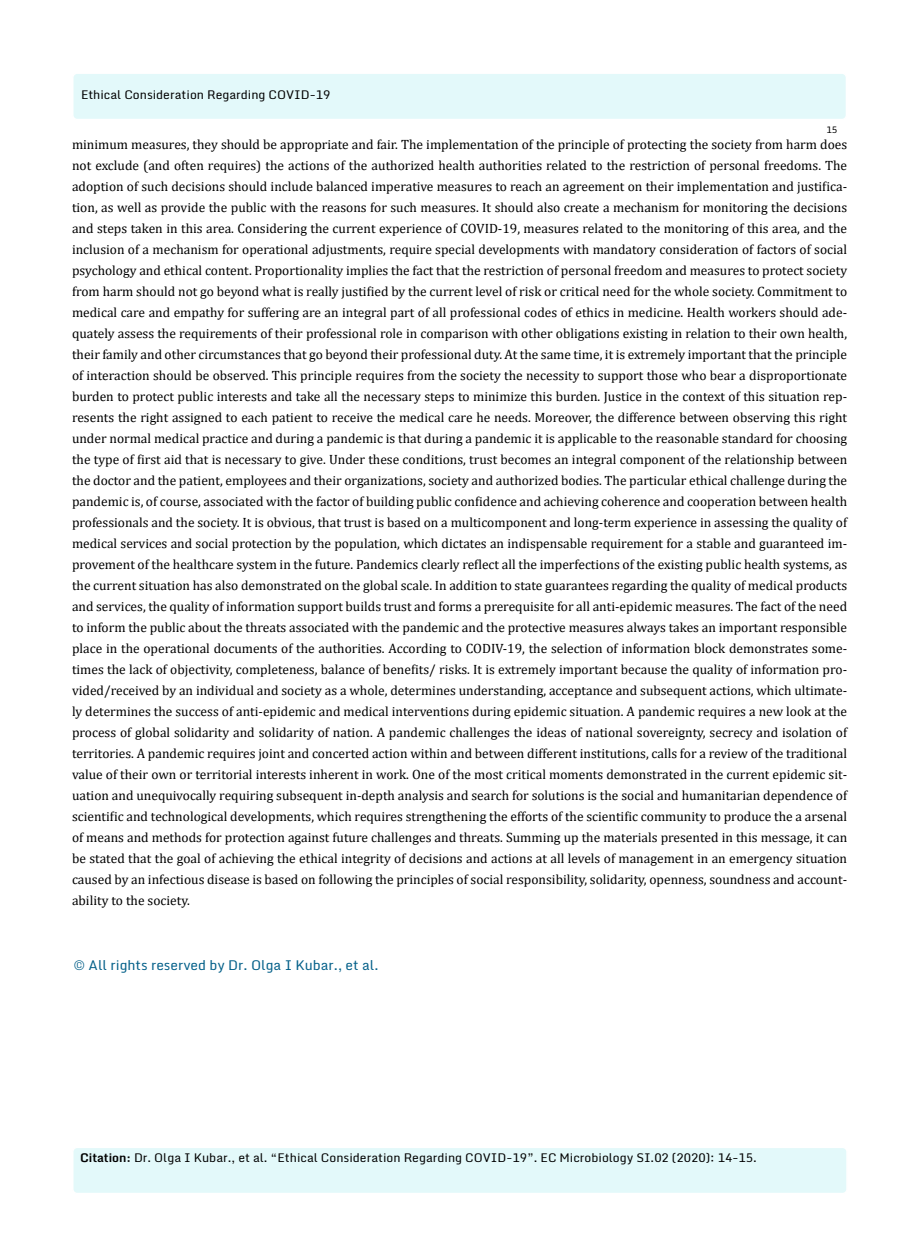
<style>
.page{position:relative;width:918px;height:1260px;background:#fff}
.page>*{position:absolute;margin:0;border:0;box-sizing:border-box;transform-origin:0 0}
.t1{font:13.5px/21px "Cambria";color:#000;text-align:justify}
.t2{font:13.5px "Monda";color:#046089}
.t3{font:12px "Monda";color:#000}
.t4{font:9px "Monda";color:#000}
.s1{font-weight:700}
</style>
<div class="page">
<div style="left:73px;top:73px;width:773px;height:47px;background:#e3f9fa;border-radius:4px"></div>
<div style="left:72px;top:72px;width:775px;height:48px;border:2px solid #fff;border-radius:4px"></div>
<div style="left:73px;top:1147px;width:774px;height:47px;background:#e3f9fa;border-radius:4px"></div>
<div style="left:72px;top:1147px;width:776px;height:47px;border:2px solid #fff;border-radius:4px"></div>
<p class="t3" style="left:81px;top:87px;width:251px">Ethical Consideration Regarding COVID-19</p>
<p class="t4" style="left:826px;top:124px;width:12px">15</p>
<p class="t1" style="left:72px;top:133px;width:777px">minimum measures, they should be appropriate and fair. The implementation of the principle of protecting the society from harm does not exclude (and often requires) the actions of the authorized health authorities related to the restriction of personal freedoms. The adoption of such decisions should include balanced imperative measures to reach an agreement on their implementation and justifica&shy;tion, as well as provide the public with the reasons for such measures. It should also create a mechanism for monitoring the decisions and steps taken in this area. Considering the current experience of COVID-19, measures related to the monitoring of this area, and the inclusion of a mechanism for operational adjustments, require special developments with mandatory consideration of factors of social psychology and ethical content. Proportionality implies the fact that the restriction of personal freedom and measures to protect society from harm should not go beyond what is really justified by the current level of risk or critical need for the whole society. Commitment to medical care and empathy for suffering are an integral part of all professional codes of ethics in medicine. Health workers should ade&shy;quately assess the requirements of their professional role in comparison with other obligations existing in relation to their own health, their family and other circumstances that go beyond their professional duty. At the same time, it is extremely important that the principle of interaction should be observed. This principle requires from the society the necessity to support those who bear a disproportionate burden to protect public interests and take all the necessary steps to minimize this burden. Justice in the context of this situation rep&shy;resents the right assigned to each patient to receive the medical care he needs. Moreover, the difference between observing this right under normal medical practice and during a pandemic is that during a pandemic it is applicable to the reasonable standard for choosing the type of first aid that is necessary to give. Under these conditions, trust becomes an integral component of the relationship between the doctor and the patient, employees and their organizations, society and authorized bodies. The particular ethical challenge during the pandemic is, of course, associated with the factor of building public confidence and achieving coherence and cooperation between health professionals and the society. It is obvious, that trust is based on a multicomponent and long-term experience in assessing the quality of medical services and social protection by the population, which dictates an indispensable requirement for a stable and guaranteed im&shy;provement of the healthcare system in the future. Pandemics clearly reflect all the imperfections of the existing public health systems, as the current situation has also demonstrated on the global scale. In addition to state guarantees regarding the quality of medical products and services, the quality of information support builds trust and forms a prerequisite for all anti-epidemic measures. The fact of the need to inform the public about the threats associated with the pandemic and the protective measures always takes an important responsible place in the operational documents of the authorities. According to CODIV-19, the selection of information block demonstrates some&shy;times the lack of objectivity, completeness, balance of benefits/ risks. It is extremely important because the quality of information pro&shy;vided/received by an individual and society as a whole, determines understanding, acceptance and subsequent actions, which ultimate&shy;ly determines the success of anti-epidemic and medical interventions during epidemic situation. A pandemic requires a new look at the process of global solidarity and solidarity of nation. A pandemic challenges the ideas of national sovereignty, secrecy and isolation of territories. A pandemic requires joint and concerted action within and between different institutions, calls for a review of the traditional value of their own or territorial interests inherent in work. One of the most critical moments demonstrated in the current epidemic sit&shy;uation and unequivocally requiring subsequent in-depth analysis and search for solutions is the social and humanitarian dependence of scientific and technological developments, which requires strengthening the efforts of the scientific community to produce the a arsenal of means and methods for protection against future challenges and threats. Summing up the materials presented in this message, it can be stated that the goal of achieving the ethical integrity of decisions and actions at all levels of management in an emergency situation caused by an infectious disease is based on following the principles of social responsibility, solidarity, openness, soundness and account&shy;ability to the society.</p>
<p class="t2" style="left:73px;top:956px;width:307px">© All rights reserved by Dr. Olga I Kubar., et al.</p>
<p class="t3" style="left:80px;top:1149px;width:678px"><span class="s1">Citation:</span> Dr. Olga I Kubar., et al. “Ethical Consideration Regarding COVID-19”. EC Microbiology SI.02 (2020): 14-15.</p>
</div>
